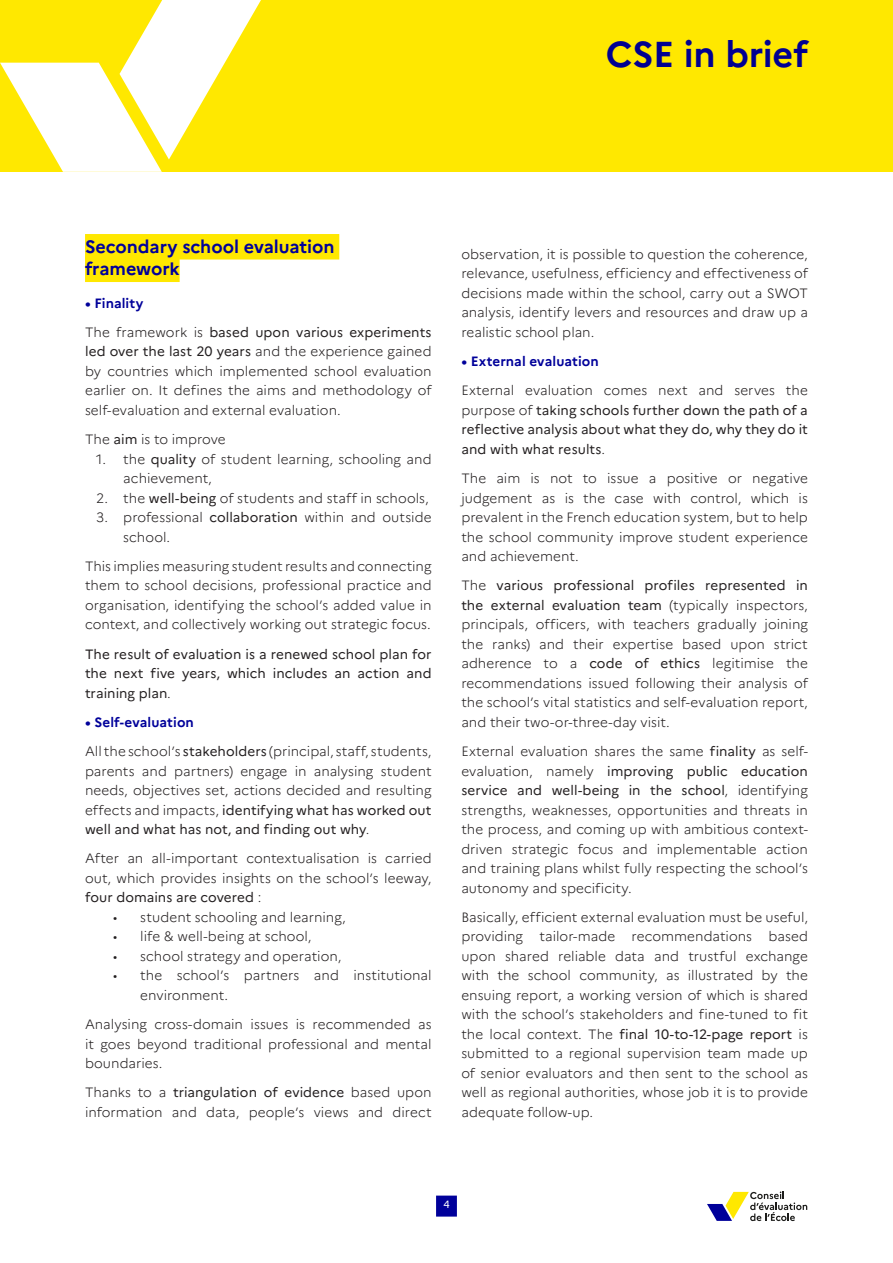
<style>
.page{position:relative;width:893px;height:1263px;background:#fff}
.page>*{position:absolute;margin:0;border:0;box-sizing:border-box;transform-origin:0 0}
.t1{font:700 36px "Marianne";letter-spacing:-.01em;color:#000091}
.N2{font:700 18px/22.5px "Marianne";letter-spacing:-.005em;color:#00009a}
.texte_courant{font:300 13.5px/19.5px "Marianne";color:#231f20;text-align:justify}
.texte_courant-2{font:13.5px/19.5px "Marianne";color:#231f20;text-align:justify}
.chapo{font:700 13.5px "Marianne";letter-spacing:.005em;color:#00009a}
.t2{font:10.5px "Marianne";color:#fff}
.s1{font-weight:400}
.s2{font-weight:300}
</style>
<div class="page">
<div style="left:0;top:0;width:893px;height:171px;background:#ffe800"></div>
<svg style="left:0;top:0;width:270px;height:172px"></svg>
<div style="left:85px;top:234px;width:254px;height:26px;background:#ffe800"></div>
<div style="left:85px;top:257px;width:95px;height:25px;background:#ffe800"></div>
<svg style="left:707px;top:1191px;width:100px;height:30px"></svg>
<div style="left:436px;top:1195px;width:21px;height:21px;background:#00009a"></div>
<h1 class="t1" style="left:606px;top:32px;width:204px">CSE in brief</h1>
<p class="N2" style="left:85px;top:235px;width:251px">Secondary school evaluation framework</p>
<p class="chapo" style="left:85px;top:294px;width:60px">• Finality</p>
<p class="texte_courant" style="left:85px;top:322px;width:348px">The framework is <span class="s1">based upon various experiments led over the last 20 years</span> and the experience gained by countries which implemented school evaluation earlier on. It defines the aims and methodology of self-evaluation and external evaluation.</p>
<p class="texte_courant" style="left:85px;top:429px;width:142px">The <span class="s1">aim</span> is to improve</p>
<p class="texte_courant" style="left:123px;top:449px;width:310px;text-indent:-27px">1. the <span class="s1">quality</span> of student learning, schooling and achievement,</p>
<p class="texte_courant" style="left:96px;top:488px;width:334px">2. the <span class="s1">well-being</span> of students and staff in schools,</p>
<p class="texte_courant" style="left:123px;top:507px;width:310px;text-indent:-27px">3. professional <span class="s1">collaboration</span> within and outside school.</p>
<p class="texte_courant" style="left:85px;top:556px;width:348px">This implies measuring student results and connecting them to school decisions, professional practice and organisation, identifying the school’s added value in context, and collectively working out strategic focus.</p>
<p class="texte_courant-2" style="left:85px;top:644px;width:348px">The result of evaluation is a renewed school plan for the next five years, which includes an action and training plan<span class="s2">.</span></p>
<p class="chapo" style="left:85px;top:714px;width:110px">• Self-evaluation</p>
<p class="texte_courant" style="left:85px;top:741px;width:348px">All the school’s <span class="s1">stakeholders</span> (principal, staff, students, parents and partners) engage in analysing student needs, objectives set, actions decided and resulting effects and impacts, <span class="s1">identifying what has worked out well and what has not, and finding out why</span>.</p>
<p class="texte_courant" style="left:85px;top:849px;width:348px">After an all-important contextualisation is carried out, which provides insights on the school’s leeway, <span class="s1">four domains are covered</span> :</p>
<p class="texte_courant" style="left:113px;top:907px;width:234px">• student schooling and learning,</p>
<p class="texte_courant" style="left:113px;top:927px;width:200px">• life &amp; well-being at school,</p>
<p class="texte_courant" style="left:113px;top:946px;width:229px">• school strategy and operation,</p>
<p class="texte_courant" style="left:140px;top:966px;width:293px;text-indent:-27px">• the school’s partners and institutional environment.</p>
<p class="texte_courant" style="left:85px;top:1014px;width:348px">Analysing cross-domain issues is recommended as it goes beyond traditional professional and mental boundaries.</p>
<p class="texte_courant" style="left:85px;top:1083px;width:348px">Thanks to a <span class="s1">triangulation of evidence</span> based upon information and data, people’s views and direct</p>
<p class="texte_courant" style="left:461px;top:244px;width:348px">observation, it is possible to question the coherence, relevance, usefulness, efficiency and effectiveness of decisions made within the school, carry out a SWOT analysis, identify levers and resources and draw up a realistic school plan.</p>
<p class="chapo" style="left:461px;top:353px;width:139px">• External evaluation</p>
<p class="texte_courant-2" style="left:461px;top:381px;width:348px"><span class="s2">External evaluation comes next and serves the purpose of</span> taking schools further down the path of a reflective analysis about what they do, why they do it and with what results<span class="s2">.</span></p>
<p class="texte_courant" style="left:461px;top:468px;width:348px">The aim is not to issue a positive or negative judgement as is the case with control, which is prevalent in the French education system, but to help the school community improve student experience and achievement.</p>
<p class="texte_courant" style="left:461px;top:576px;width:348px">The <span class="s1">various professional profiles represented in the external evaluation team</span> (typically inspectors, principals, officers, with teachers gradually joining the ranks) and their expertise based upon strict adherence to a <span class="s1">code of ethics</span> legitimise the recommendations issued following their analysis of the school’s vital statistics and self-evaluation report, and their two-or-three-day visit.</p>
<p class="texte_courant" style="left:461px;top:741px;width:348px">External evaluation shares the same <span class="s1">finality</span> as self&shy;evaluation, namely <span class="s1">improving public education service and well-being in the school</span>, identifying strengths, weaknesses, opportunities and threats in the process, and coming up with ambitious context&shy;driven strategic focus and implementable action and training plans whilst fully respecting the school’s autonomy and specificity.</p>
<p class="texte_courant" style="left:461px;top:907px;width:348px">Basically, efficient external evaluation must be useful, providing tailor-made recommendations based upon shared reliable data and trustful exchange with the school community, as illustrated by the ensuing report, a working version of which is shared with the school’s stakeholders and fine-tuned to fit the local context. The <span class="s1">final 10-to-12-page report</span> is submitted to a regional supervision team made up of senior evaluators and then sent to the school as well as regional authorities, whose job it is to provide adequate follow-up.</p>
<p class="t2" style="left:443px;top:1198px;width:8px">4</p>
</div>
